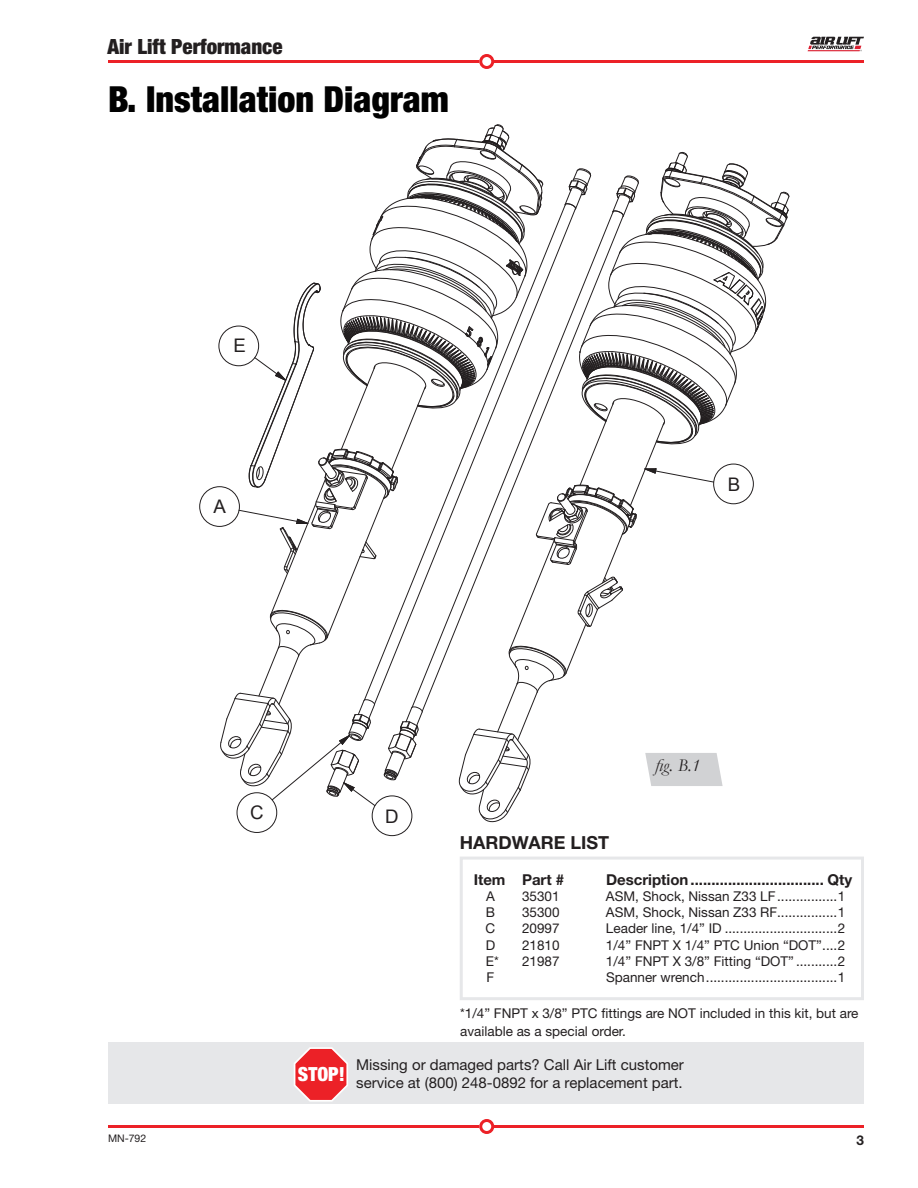
<style>
.page{position:relative;width:918px;height:1188px;background:#fff}
.page>*{position:absolute;margin:0;border:0;box-sizing:border-box;transform-origin:0 0}
.Section_Header{font:900 condensed 36px "Helvetica Neue";color:#010101}
.t1{font:900 condensed 21px "Helvetica Neue";color:#231f20}
.Danger_Icon{font:900 condensed 19.5px "Helvetica Neue";color:#fff}
.t2{font:18.75px "Arial";color:#231f20}
.t3{font:700 18px "Helvetica Neue";color:#231f20}
.t4{font:italic 18px "Garamond";color:#231f20}
.Body_Text{font:15px/18px "Helvetica Neue";color:#231f20}
.Parts_captions{font:700 15px "Helvetica Neue";color:#231f20}
.Parts_captions-2{font:13.5px "Helvetica Neue";color:#231f20}
.Body_Text-2{font:13.5px/18px "Helvetica Neue";color:#231f20}
.t5{font:700 13.5px "Helvetica Neue";color:#231f20}
.t6{font:10.5px "Helvetica Neue";color:#231f20}
</style>
<div class="page">
<hr style="left:493px;top:1125px;width:371px;height:3px;background:#ec2127">
<div style="left:479px;top:1119px;width:15px;height:15px;border:3px solid #ec2127;border-radius:50%"></div>
<hr style="left:108px;top:1125px;width:371px;height:3px;background:#ec2127">
<hr style="left:493px;top:60px;width:371px;height:3px;background:#ec2127">
<div style="left:479px;top:54px;width:15px;height:15px;border:3px solid #ec2127;border-radius:50%"></div>
<hr style="left:108px;top:60px;width:371px;height:3px;background:#ec2127">
<svg style="left:808px;top:37px;width:56px;height:14px"></svg>
<div style="left:108px;top:1043px;width:756px;height:61px;background:#e6e7e9"></div>
<svg style="left:294px;top:1047px;width:54px;height:55px"></svg>
<div style="left:460px;top:857px;width:404px;height:143px;border:3px solid #e6e7e9"></div>
<div style="left:237px;top:793px;width:40px;height:40px;border:1px solid #231f20;border-radius:50%"></div>
<div style="left:200px;top:487px;width:40px;height:40px;border:1px solid #231f20;border-radius:50%"></div>
<div style="left:372px;top:796px;width:40px;height:40px;border:1px solid #231f20;border-radius:50%"></div>
<svg style="left:219px;top:125px;width:570px;height:698px"></svg>
<h2 class="t1" style="left:108px;top:33px;width:177px">Air Lift Performance</h2>
<p class="Section_Header" style="left:108px;top:77px;width:342px">B. Installation Diagram</p>
<p class="t2" style="left:233px;top:333px;width:14px">E</p>
<p class="t2" style="left:213px;top:494px;width:14px">A</p>
<p class="t2" style="left:728px;top:472px;width:14px">B</p>
<p class="t2" style="left:250px;top:801px;width:15px">C</p>
<p class="t4" style="left:655px;top:754px;width:47px">fig. B.1</p>
<p class="Danger_Icon" style="left:298px;top:1062px;width:48px">STOP!</p>
<p class="t2" style="left:385px;top:804px;width:15px">D</p>
<p class="t3" style="left:460px;top:832px;width:151px">HARDWARE LIST</p>
<p class="Parts_captions" style="left:474px;top:870px;width:92px">Item Part #</p>
<p class="Parts_captions" style="left:606px;top:870px;width:248px">Description................................ Qty</p>
<p class="Parts_captions-2" style="left:486px;top:888px;width:10px">A</p>
<p class="Parts_captions-2" style="left:522px;top:888px;width:39px">35301</p>
<p class="Parts_captions-2" style="left:606px;top:888px;width:241px">ASM, Shock, Nissan Z33 LF................1</p>
<p class="Parts_captions-2" style="left:486px;top:904px;width:11px">B</p>
<p class="Parts_captions-2" style="left:522px;top:904px;width:39px">35300</p>
<p class="Parts_captions-2" style="left:606px;top:904px;width:241px">ASM, Shock, Nissan Z33 RF................1</p>
<p class="Parts_captions-2" style="left:486px;top:921px;width:11px">C</p>
<p class="Parts_captions-2" style="left:522px;top:921px;width:39px">20997</p>
<p class="Parts_captions-2" style="left:606px;top:921px;width:241px">Leader line, 1/4” ID ..............................2</p>
<p class="Parts_captions-2" style="left:486px;top:937px;width:11px">D</p>
<p class="Parts_captions-2" style="left:522px;top:937px;width:39px">21810</p>
<p class="Parts_captions-2" style="left:606px;top:937px;width:241px">1/4” FNPT X 1/4” PTC Union “DOT”....2</p>
<p class="Parts_captions-2" style="left:486px;top:953px;width:15px">E*</p>
<p class="Parts_captions-2" style="left:522px;top:953px;width:39px">21987</p>
<p class="Parts_captions-2" style="left:606px;top:953px;width:241px">1/4” FNPT X 3/8” Fitting “DOT” ...........2</p>
<p class="Parts_captions-2" style="left:487px;top:969px;width:9px">F</p>
<p class="Parts_captions-2" style="left:606px;top:969px;width:241px">Spanner wrench...................................1</p>
<p class="Body_Text-2" style="left:460px;top:1004px;width:400px">*1/4” FNPT x 3/8” PTC fittings are NOT included in this kit, but are available as a special order.</p>
<p class="Body_Text" style="left:356px;top:1055px;width:329px">Missing or damaged parts? Call Air Lift customer service at (800) 248-0892 for a replacement part.</p>
<p class="t6" style="left:108px;top:1132px;width:40px">MN-792</p>
<p class="t5" style="left:856px;top:1131px;width:9px">3</p>
</div>
